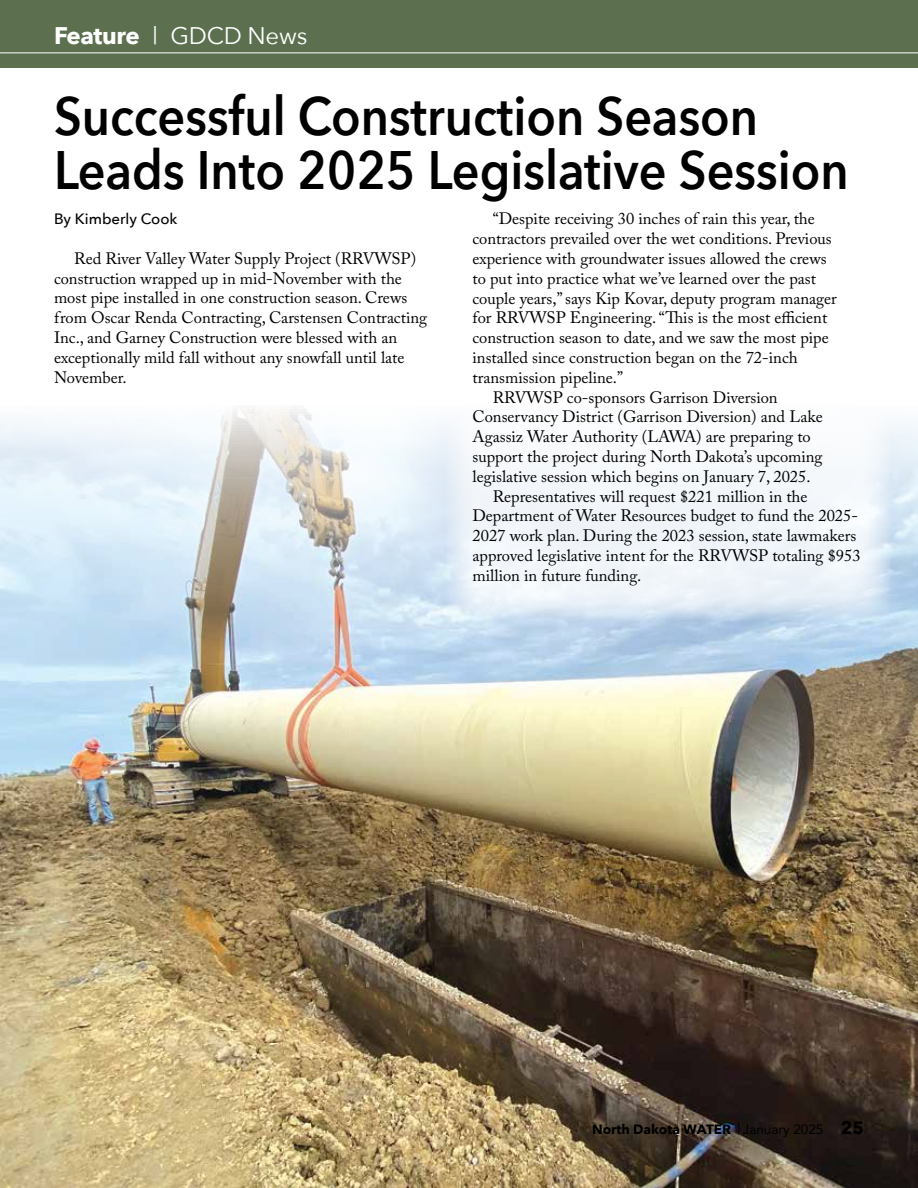
<style>
.page{position:relative;width:918px;height:1188px;background:#fff}
.page>*{position:absolute;margin:0;border:0;box-sizing:border-box;transform-origin:0 0}
.t1{font:600 54px/54px "Avenir Next";color:#000;scale:.9 1}
.t2{font:24px "Avenir Next";letter-spacing:-.01em;color:#fff}
.t3{font:16.5px/19.8px "Adobe Caslon Pro";color:#000}
.t4{font:500 15px "Avenir Next";color:#000}
.t5{font:700 13.5px "Avenir Next";color:#000}
.s1{font-weight:700}
.s2{font-family:"Avenir"}
.s3{font-family:"Avenir";font-weight:400}
.s4{font-size:18px}
</style>
<div class="page">
<div style="left:0;top:0;width:918px;height:68px;background:#5c704f"></div>
<hr style="left:0;top:53px;width:918px;height:1px;background:#fff">
<img style="left:0;top:409px;width:918px;height:779px">
<svg style="left:446px;top:409px;width:445px;height:212px;fill:#f2f7fa"></svg>
<svg style="left:739px;top:1122px;width:1px;height:12px"></svg>
<h2 class="t2" style="left:54px;top:16px;width:255px"><span class="s1">Feature</span> <span class="s2">|</span> GDCD News</h2>
<h1 class="t1" style="left:54px;top:87px;width:885px">Successful Construction Season<br>Leads Into 2025 Legislative Session</h1>
<p class="t3" style="left:493px;top:209px;width:324px">“Despite receiving 30 inches of rain this year, the</p>
<p class="t3" style="left:473px;top:229px;width:361px">contractors prevailed over the wet conditions. Previous</p>
<p class="t3" style="left:473px;top:248px;width:356px">experience with groundwater issues allowed the crews</p>
<p class="t3" style="left:473px;top:268px;width:345px">to put into practice what we’ve learned over the past</p>
<p class="t3" style="left:473px;top:288px;width:366px">couple years,” says Kip Kovar, deputy program manager</p>
<p class="t3" style="left:473px;top:308px;width:356px">for RRVWSP Engineering. “This is the most efficient</p>
<p class="t3" style="left:473px;top:328px;width:358px">construction season to date, and we saw the most pipe</p>
<p class="t3" style="left:473px;top:347px;width:327px">installed since construction began on the 72-inch</p>
<p class="t3" style="left:473px;top:367px;width:152px">transmission pipeline.”</p>
<p class="t3" style="left:493px;top:387px;width:286px">RRVWSP co-sponsors Garrison Diversion</p>
<p class="t3" style="left:473px;top:407px;width:352px">Conservancy District (Garrison Diversion) and Lake</p>
<p class="t3" style="left:473px;top:427px;width:340px">Agassiz Water Authority (LAWA) are preparing to</p>
<p class="t3" style="left:473px;top:446px;width:352px">support the project during North Dakota’s upcoming</p>
<p class="t3" style="left:473px;top:466px;width:340px">legislative session which begins on January 7, 2025.</p>
<p class="t3" style="left:493px;top:486px;width:316px">Representatives will request $221 million in the</p>
<p class="t3" style="left:473px;top:506px;width:387px">Department of Water Resources budget to fund the 2025-</p>
<p class="t3" style="left:473px;top:526px;width:385px">2027 work plan. During the 2023 session, state lawmakers</p>
<p class="t3" style="left:473px;top:545px;width:390px">approved legislative intent for the RRVWSP totaling $953</p>
<p class="t3" style="left:473px;top:565px;width:170px">million in future funding.</p>
<p class="t4" style="left:54px;top:206px;width:125px">By Kimberly Cook</p>
<p class="t3" style="left:54px;top:248px;width:375px;text-indent:20px">Red River Valley Water Supply Project (RRVWSP) construction wrapped up in mid-November with the most pipe installed in one construction season. Crews from Oscar Renda Contracting, Carstensen Contracting Inc., and Garney Construction were blessed with an exceptionally mild fall without any snowfall until late November.</p>
<p class="t5" style="left:592px;top:1118px;width:273px">North Dakota WATER <span class="s3">January 2025</span> <span class="s4">25</span></p>
</div>
